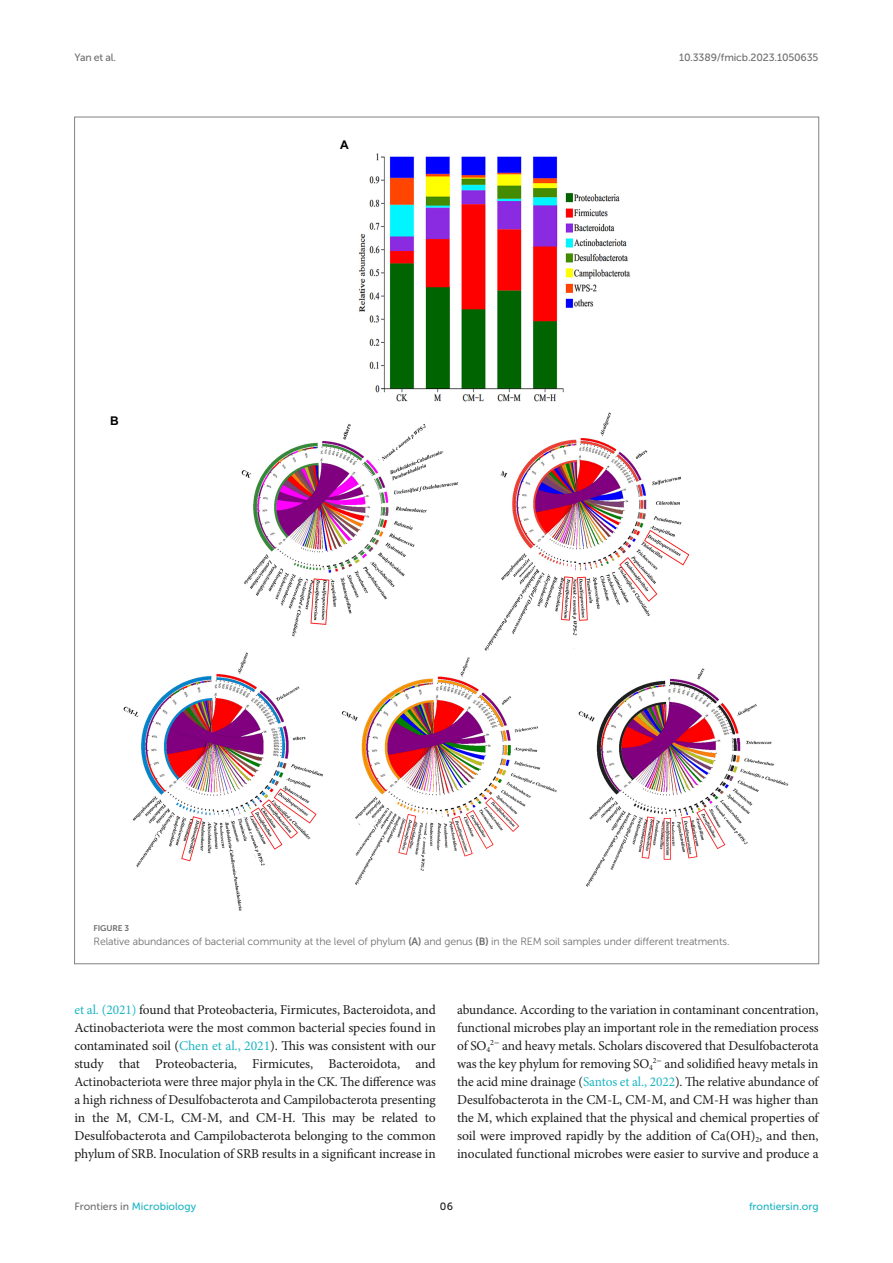
<style>
.page{position:relative;width:893px;height:1263px;background:#fff}
.page>*{position:absolute;margin:0;border:0;box-sizing:border-box;transform-origin:0 0}
.TEXT{font:13.5px/18px "Minion Pro";letter-spacing:-.005em;color:#1b1c1b;text-align:justify}
.t1{font:700 12px "Arial";color:#000}
.FIG_LEG{font:10.5px "Museo Sans 300";letter-spacing:-.01em;color:#706f70}
.t2{font:10.5px "Museo Sans 500";color:#1db5c3}
.t3{font:10.5px "Museo Sans 500";letter-spacing:-.015em;color:#706f70}
.t4{font:10.5px "Museo Sans 500";color:#1b1c1b}
.FIG_HD{font:8.25px "Museo Sans 700";letter-spacing:-.01em;color:#706f70}
.s1{font-family:"Museo Sans 700"}
.s2{color:#1db5c3}
.s3{color:#706f70}
</style>
<div class="page">
<img style="left:123px;top:153px;width:666px;height:758px">
<p class="t3" style="left:74px;top:51px;width:43px">Yan et al.</p>
<p class="t3" style="left:679px;top:51px;width:141px">10.3389/fmicb.2023.1050635</p>
<p class="t1" style="left:110px;top:412px;width:10px">B</p>
<p class="t1" style="left:340px;top:137px;width:10px">A</p>
<p class="FIG_HD" style="left:94px;top:924px;width:37px">FIGURE 3</p>
<p class="FIG_LEG" style="left:94px;top:935px;width:638px">Relative abundances of bacterial community at the level of phylum <span class="s1">(A)</span> and genus <span class="s1">(B)</span> in the REM soil samples under different treatments.</p>
<p class="TEXT" style="left:74px;top:1001px;width:363px"><span class="s2">et al. (2021)</span> found that Proteobacteria, Firmicutes, Bacteroidota, and Actinobacteriota were the most common bacterial species found in contaminated soil (<span class="s2">Chen et al., 2021</span>). This was consistent with our study that Proteobacteria, Firmicutes, Bacteroidota, and Actinobacteriota were three major phyla in the CK. The difference was a high richness of Desulfobacterota and Campilobacterota presenting in the M, CM-L, CM-M, and CM-H. This may be related to Desulfobacterota and Campilobacterota belonging to the common phylum of SRB. Inoculation of SRB results in a significant increase in</p>
<p class="TEXT" style="left:457px;top:1001px;width:363px">abundance. According to the variation in contaminant concentration, functional microbes play an important role in the remediation process of SO<sub>4</sub><sup>2</sup><sup>−</sup> and heavy metals. Scholars discovered that Desulfobacterota was the key phylum for removing SO<sub>4</sub><sup>2</sup><sup>−</sup> and solidified heavy metals in the acid mine drainage (<span class="s2">Santos et al., 2022</span>). The relative abundance of Desulfobacterota in the CM-L, CM-M, and CM-H was higher than the M, which explained that the physical and chemical properties of soil were improved rapidly by the addition of Ca(OH)<sub>2</sub>, and then, inoculated functional microbes were easier to survive and produce a</p>
<p class="t2" style="left:74px;top:1200px;width:123px"><span class="s3">Frontiers in</span> Microbiology</p>
<p class="t4" style="left:440px;top:1200px;width:15px">06</p>
<p class="t2" style="left:749px;top:1200px;width:71px">frontiersin.org</p>
</div>
